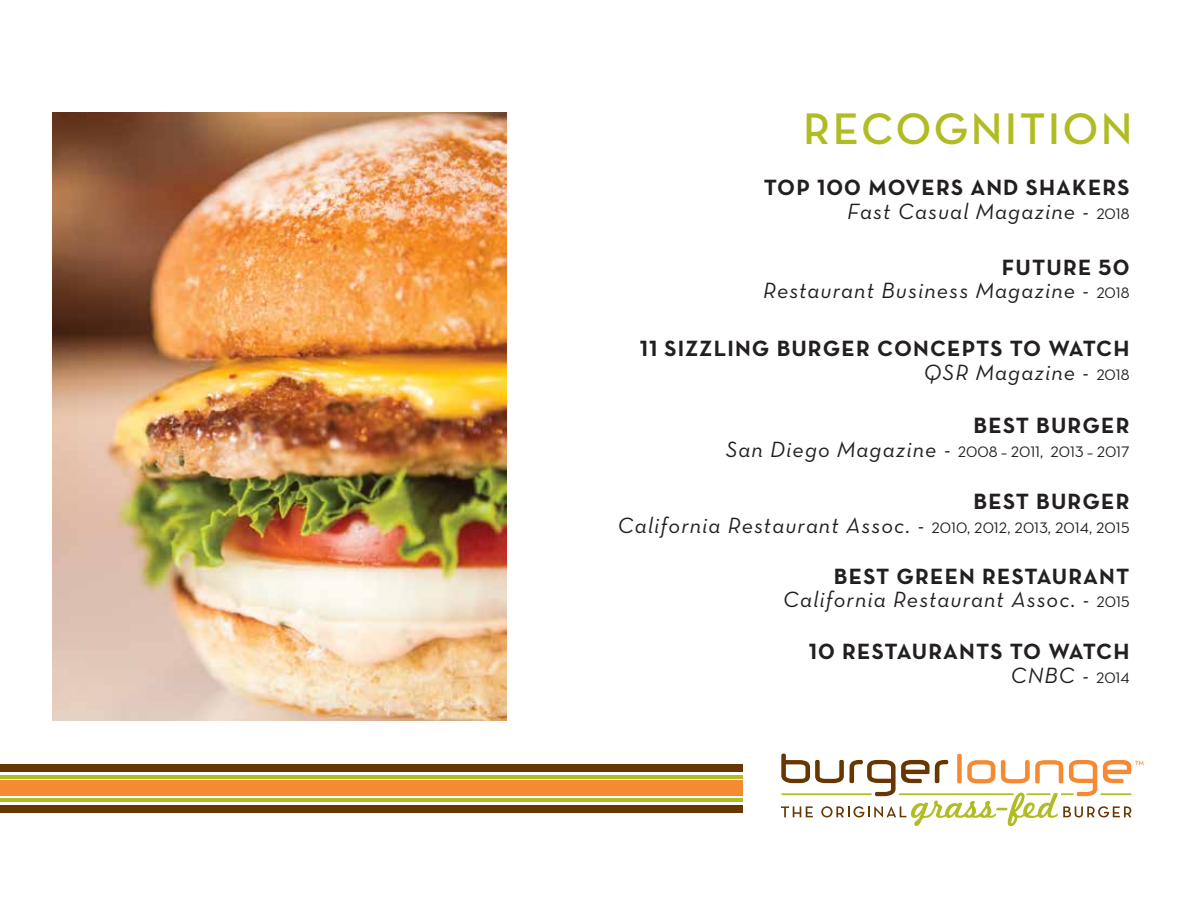
<style>
.page{position:relative;width:1188px;height:918px;background:#fff}
.page>*{position:absolute;margin:0;border:0;box-sizing:border-box;transform-origin:0 0}
.t1{font:45px "Neutra Text Demi Alt";letter-spacing:.05em;color:#b0bc22}
.t2{font:22.5px "Neutra Text Book Italic Alt";letter-spacing:.05em;color:#231f20}
.t3{font:22.5px "Neutra Text Bold Alt";letter-spacing:.05em;color:#231f20}
.t4{font:15.45px "Neutra Text Book Alt";color:#231f20}
.s1{font-family:"Neutra Text Book Alt";font-size:15.45px}
.s2{font-family:"Neutra Text Book Italic Alt";font-size:22.5px}
</style>
<div class="page">
<div style="left:0;top:764px;width:742px;height:7px;background:#663700"></div>
<hr style="left:0;top:775px;width:742px;height:4px;background:#b0bc22">
<div style="left:0;top:781px;width:742px;height:15px;background:#f68a33"></div>
<div style="left:0;top:805px;width:742px;height:8px;background:#663700"></div>
<hr style="left:0;top:798px;width:742px;height:4px;background:#b0bc22">
<svg style="left:781px;top:754px;width:363px;height:72px"></svg>
<img style="left:52px;top:113px;width:455px;height:608px">
<h1 class="t1" style="left:803px;top:101px;width:331px">RECOGNITION</h1>
<p class="t3" style="left:764px;top:174px;width:367px">TOP 100 MOVERS AND SHAKERS</p>
<p class="t2" style="left:847px;top:198px;width:284px">Fast Casual Magazine - <span class="s1">2018</span></p>
<p class="t3" style="left:1002px;top:253px;width:129px">FUTURE 50</p>
<p class="t2" style="left:763px;top:277px;width:368px">Restaurant Business Magazine - <span class="s1">2018</span></p>
<p class="t3" style="left:640px;top:334px;width:491px">11 SIZZLING BURGER CONCEPTS TO WATCH</p>
<p class="t2" style="left:924px;top:358px;width:207px">QSR Magazine - <span class="s1">2018</span></p>
<p class="t3" style="left:974px;top:412px;width:157px">BEST BURGER</p>
<p class="t4" style="left:726px;top:442px;width:405px"><span class="s2">San Diego Magazine -</span> 2008 – 2011, 2013 – 2017</p>
<p class="t3" style="left:974px;top:487px;width:157px">BEST BURGER</p>
<p class="t2" style="left:618px;top:511px;width:513px">California Restaurant Assoc. - <span class="s1">2010, 2012, 2013, 2014, 2015</span></p>
<p class="t3" style="left:834px;top:562px;width:297px">BEST GREEN RESTAURANT</p>
<p class="t2" style="left:783px;top:586px;width:348px">California Restaurant Assoc. - <span class="s1">2015</span></p>
<p class="t3" style="left:809px;top:638px;width:322px">10 RESTAURANTS TO WATCH</p>
<p class="t2" style="left:1011px;top:662px;width:120px">CNBC - <span class="s1">2014</span></p>
</div>
